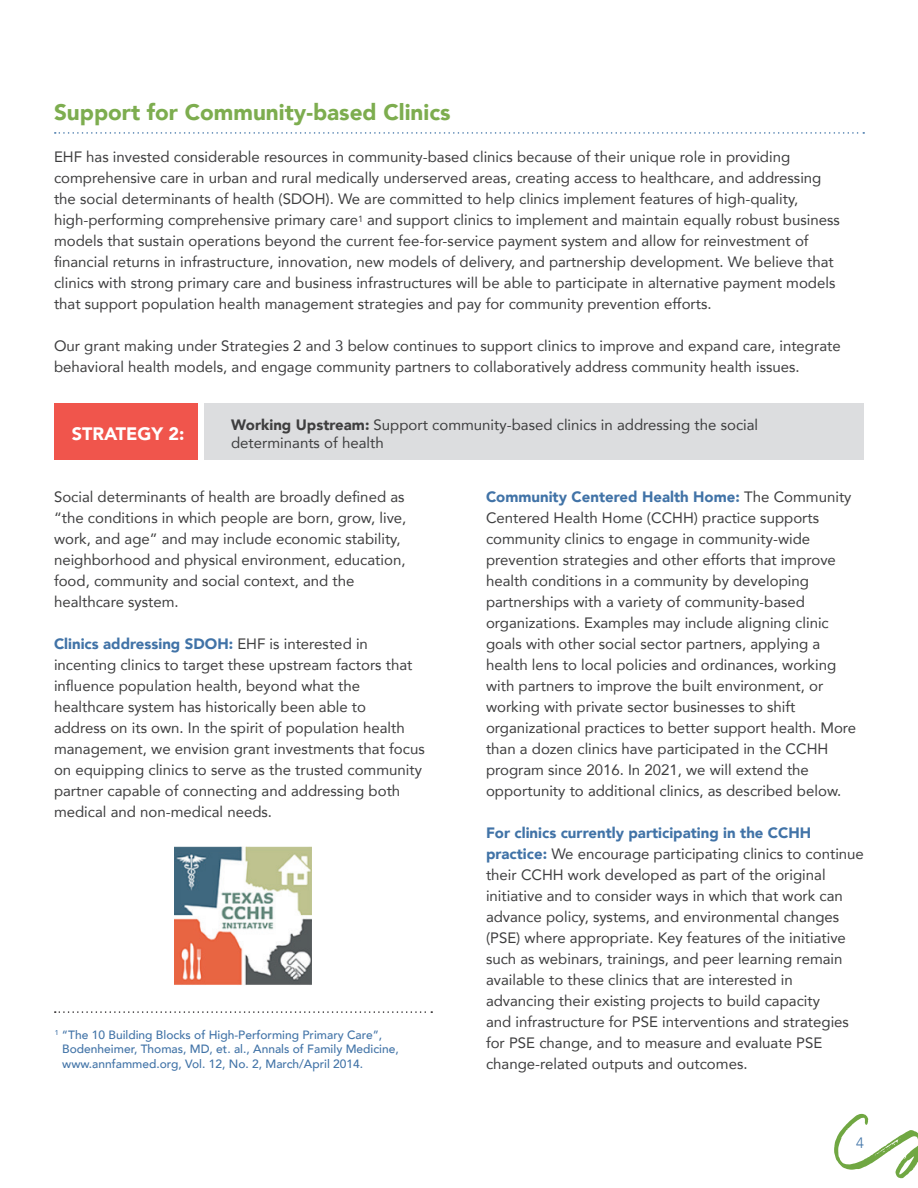
<style>
.page{position:relative;width:918px;height:1188px;background:#fff}
.page>*{position:absolute;margin:0;border:0;box-sizing:border-box;transform-origin:0 0}
.t1{font:900 22.5px "Avenir";color:#7dad4f}
.t2{font:900 18px "Avenir";color:#fff}
.t3{font:15px/21px "Avenir";color:#3e3e3f}
.t4{font:300 15px "Avenir";color:#3f73a7}
.t5{font:500 12px/14.4px "Avenir";color:#4173a7}
.s1{font-weight:900}
.s2{font-weight:900;color:#4173a7}
</style>
<div class="page">
<div style="left:54px;top:403px;width:144px;height:56px;background:#f0554c"></div>
<div style="left:204px;top:403px;width:660px;height:56px;background:#dcdddf"></div>
<img style="left:175px;top:847px;width:137px;height:138px">
<svg style="left:834px;top:1114px;width:84px;height:64px"></svg>
<svg style="left:55px;top:132px;width:809px;height:2px"></svg>
<svg style="left:55px;top:1011px;width:377px;height:2px"></svg>
<h1 class="t1" style="left:54px;top:93px;width:398px">Support for Community-based Clinics</h1>
<p class="t3" style="left:54px;top:146px;width:787px">EHF has invested considerable resources in community-based clinics because of their unique role in providing comprehensive care in urban and rural medically underserved areas, creating access to healthcare, and addressing the social determinants of health (SDOH). We are committed to help clinics implement features of high-quality, high-performing comprehensive primary care<sup>1</sup> and support clinics to implement and maintain equally robust business models that sustain operations beyond the current fee-for-service payment system and allow for reinvestment of financial returns in infrastructure, innovation, new models of delivery, and partnership development. We believe that clinics with strong primary care and business infrastructures will be able to participate in alternative payment models that support population health management strategies and pay for community prevention efforts.</p>
<p class="t3" style="left:54px;top:335px;width:788px">Our grant making under Strategies 2 and 3 below continues to support clinics to improve and expand care, integrate behavioral health models, and engage community partners to collaboratively address community health issues.</p>
<p class="t2" style="left:72px;top:418px;width:114px">STRATEGY 2:</p>
<p class="t3" style="left:231px;top:415px;width:529px;line-height:18px"><span class="s1">Working Upstream:</span> Support community-based clinics in addressing the social determinants of health</p>
<p class="t3" style="left:54px;top:486px;width:354px">Social determinants of health are broadly defined as “the conditions in which people are born, grow, live, work, and age” and may include economic stability, neighborhood and physical environment, education, food, community and social context, and the healthcare system.</p>
<p class="t3" style="left:54px;top:633px;width:372px"><span class="s2">Clinics addressing SDOH:</span> EHF is interested in incenting clinics to target these upstream factors that influence population health, beyond what the healthcare system has historically been able to<br>address on its own. In the spirit of population health management, we envision grant investments that focus on equipping clinics to serve as the trusted community partner capable of connecting and addressing both medical and non-medical needs.</p>
<p class="t5" style="left:62px;top:1027px;width:338px;text-indent:-8px"><sup>1</sup> “The 10 Building Blocks of High-Performing Primary Care”,<br>Bodenheimer, Thomas, MD, et. al., Annals of Family Medicine, www.annfammed.org, Vol. 12, No. 2, March/April 2014.</p>
<p class="t3" style="left:486px;top:486px;width:372px"><span class="s2">Community Centered Health Home:</span> The Community Centered Health Home (CCHH) practice supports community clinics to engage in community-wide prevention strategies and other efforts that improve health conditions in a community by developing partnerships with a variety of community-based organizations. Examples may include aligning clinic goals with other social sector partners, applying a health lens to local policies and ordinances, working with partners to improve the built environment, or working with private sector businesses to shift organizational practices to better support health. More than a dozen clinics have participated in the CCHH program since 2016. In 2021, we will extend the opportunity to additional clinics, as described below.</p>
<p class="t3" style="left:486px;top:822px;width:380px"><span class="s2">For clinics currently participating in the CCHH practice:</span> We encourage participating clinics to continue their CCHH work developed as part of the original initiative and to consider ways in which that work can advance policy, systems, and environmental changes (PSE) where appropriate. Key features of the initiative such as webinars, trainings, and peer learning remain available to these clinics that are interested in advancing their existing projects to build capacity<br>and infrastructure for PSE interventions and strategies for PSE change, and to measure and evaluate PSE change-related outputs and outcomes.</p>
<p class="t4" style="left:856px;top:1133px;width:9px">4</p>
</div>
